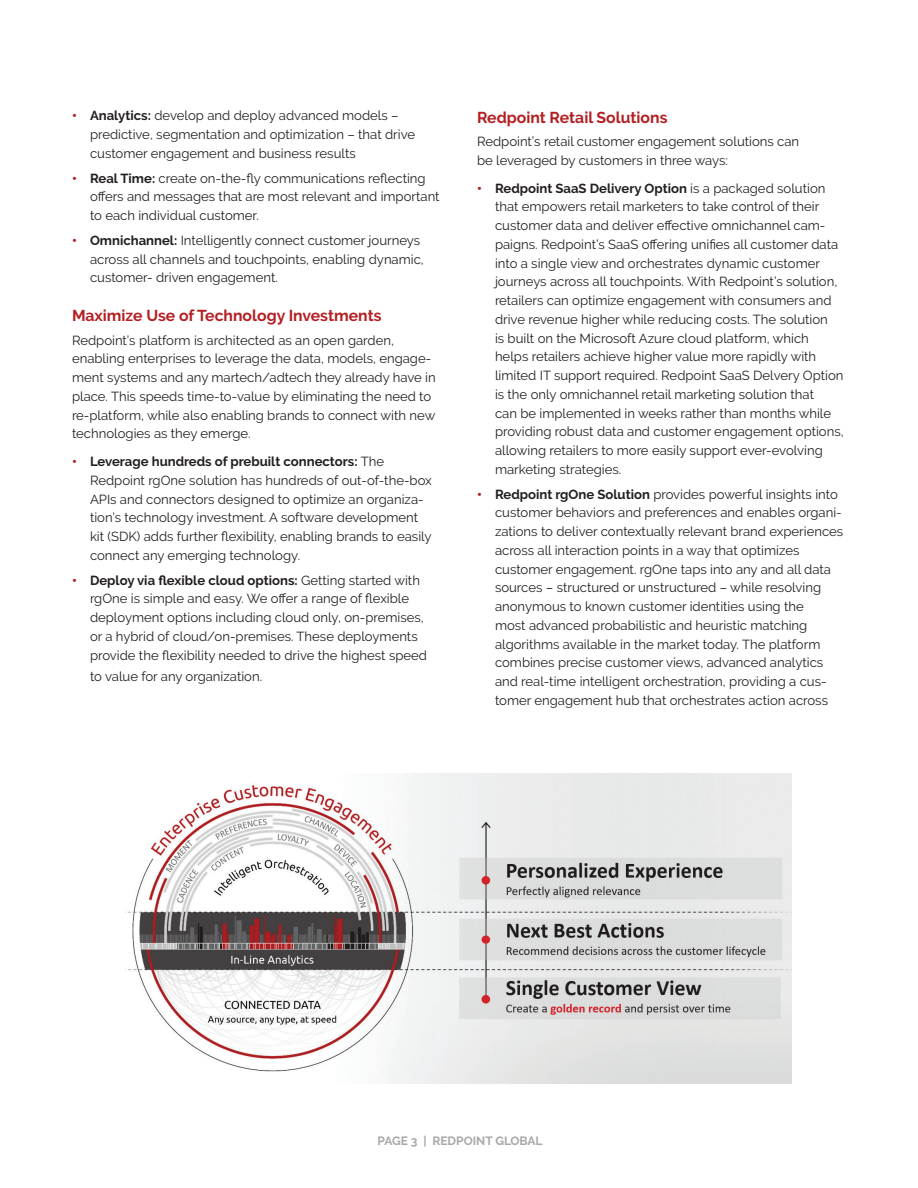
<style>
.page{position:relative;width:918px;height:1188px;background:#fff}
.page>*{position:absolute;margin:0;border:0;box-sizing:border-box;transform-origin:0 0}
.Subhead{font:700 15.75px "Raleway";color:#b31f23}
.Body-_Pre_Bullet{font:13.2px/18.8px "Raleway";color:#231f20}
.t1{font:700 12px "Raleway";color:#a7a8aa}
.s1{font-weight:900;color:#b31f23}
.s2{font-weight:700}
</style>
<div class="page">
<img style="left:125px;top:774px;width:666px;height:310px">
<p class="Body-_Pre_Bullet" style="left:90px;top:106px;width:327px;text-indent:-18px"><span class="s1">•</span> <span class="s2">Analytics:</span> develop and deploy advanced models – predictive, segmentation and optimization – that drive customer engagement and business results</p>
<p class="Body-_Pre_Bullet" style="left:90px;top:169px;width:351px;text-indent:-18px"><span class="s1">•</span> <span class="s2">Real Time:</span> create on-the-fly communications reflecting offers and messages that are most relevant and important to each individual customer.</p>
<p class="Body-_Pre_Bullet" style="left:90px;top:231px;width:335px;text-indent:-18px"><span class="s1">•</span> <span class="s2">Omnichannel:</span> Intelligently connect customer journeys across all channels and touchpoints, enabling dynamic, customer- driven engagement.</p>
<p class="Subhead" style="left:72px;top:307px;width:311px">Maximize Use of Technology Investments</p>
<p class="Body-_Pre_Bullet" style="left:72px;top:331px;width:365px">Redpoint’s platform is architected as an open garden, enabling enterprises to leverage the data, models, engage&shy;ment systems and any martech/adtech they already have in place. This speeds time-to-value by eliminating the need to re-platform, while also enabling brands to connect with new technologies as they emerge.</p>
<p class="Body-_Pre_Bullet" style="left:90px;top:452px;width:343px;text-indent:-18px"><span class="s1">•</span> <span class="s2">Leverage hundreds of prebuilt connectors:</span> The Redpoint rgOne solution has hundreds of out-of-the-box APIs and connectors designed to optimize an organiza&shy;tion’s technology investment. A software development kit (SDK) adds further flexibility, enabling brands to easily connect any emerging technology.</p>
<p class="Body-_Pre_Bullet" style="left:90px;top:571px;width:339px;text-indent:-18px"><span class="s1">•</span> <span class="s2">Deploy via flexible cloud options:</span> Getting started with rgOne is simple and easy. We offer a range of flexible deployment options including cloud only, on-premises, or a hybrid of cloud/on-premises. These deployments provide the flexibility needed to drive the highest speed</p>
<p class="Body-_Pre_Bullet" style="left:90px;top:667px;width:174px">to value for any organization.</p>
<p class="Subhead" style="left:477px;top:108px;width:192px">Redpoint Retail Solutions</p>
<p class="Body-_Pre_Bullet" style="left:477px;top:132px;width:324px">Redpoint’s retail customer engagement solutions can be leveraged by customers in three ways:</p>
<p class="Body-_Pre_Bullet" style="left:495px;top:178px;width:350px;text-indent:-18px"><span class="s1">•</span> <span class="s2">Redpoint SaaS Delivery Option</span> is a packaged solution that empowers retail marketers to take control of their customer data and deliver effective omnichannel cam&shy;paigns. Redpoint’s SaaS offering unifies all customer data into a single view and orchestrates dynamic customer journeys across all touchpoints. With Redpoint’s solution, retailers can optimize engagement with consumers and drive revenue higher while reducing costs. The solution<br>is built on the Microsoft Azure cloud platform, which helps retailers achieve higher value more rapidly with limited IT support required. Redpoint SaaS Delvery Option is the only omnichannel retail marketing solution that<br>can be implemented in weeks rather than months while providing robust data and customer engagement options, allowing retailers to more easily support ever-evolving marketing strategies.</p>
<p class="Body-_Pre_Bullet" style="left:495px;top:484px;width:350px;text-indent:-18px"><span class="s1">•</span> <span class="s2">Redpoint rgOne Solution</span> provides powerful insights into customer behaviors and preferences and enables organi&shy;zations to deliver contextually relevant brand experiences across all interaction points in a way that optimizes customer engagement. rgOne taps into any and all data sources – structured or unstructured – while resolving anonymous to known customer identities using the<br>most advanced probabilistic and heuristic matching algorithms available in the market today. The platform combines precise customer views, advanced analytics and real-time intelligent orchestration, providing a cus&shy;tomer engagement hub that orchestrates action across</p>
<p class="t1" style="left:377px;top:1134px;width:167px">PAGE 3 | REDPOINT GLOBAL</p>
</div>
